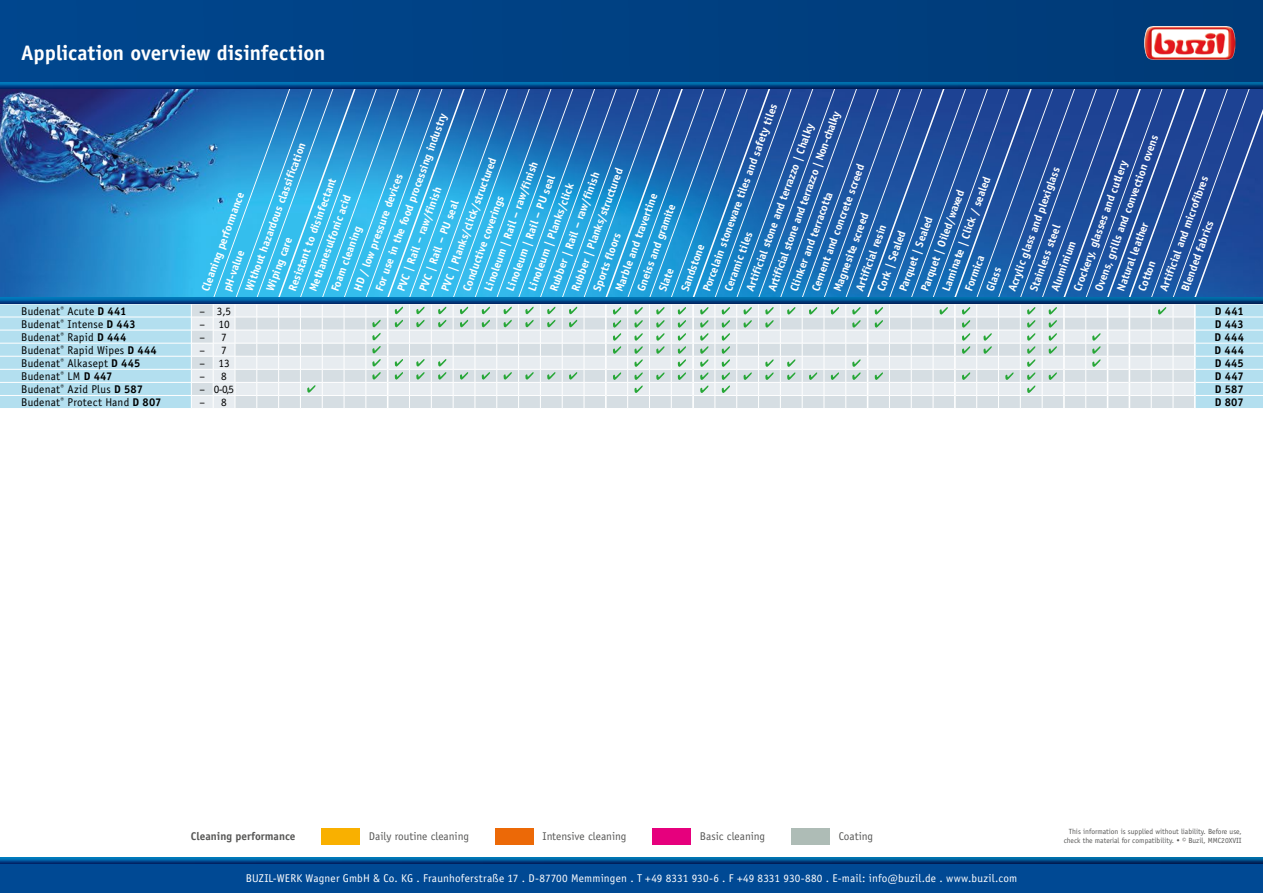
<style>
.page{position:relative;width:1263px;height:893px;background:#fff}
.page>*{position:absolute;margin:0;border:0;box-sizing:border-box;transform-origin:0 0}
.t1{font:700 21px "Officina Sans Std";letter-spacing:-.005em;color:#fff}
.t2{font:700 11.25px "Officina Sans Std";color:#fff}
.t3{font:11.25px "Officina Sans Std";letter-spacing:.02em;color:#000}
.t4{font:11.25px "Officina Sans Std";letter-spacing:.015em;color:#fff}
.t5{font:11.25px "Officina Sans Std";color:#575756}
.t6{font:700 11.25px "Officina Sans Std";letter-spacing:.02em;color:#000}
.t7{font:700 11.25px "Officina Sans Std";color:#575756}
.t8{font:7.5px/9px "Officina Sans Std";color:#575756;text-align:right}
.s1{font-weight:700}
</style>
<div class="page">
<div style="left:0;top:0;width:1263px;height:88px;background:#004183"></div>
<img style="left:0;top:90px;width:191px;height:206px">
<img style="left:1144px;top:26px;width:91px;height:34px">
<div style="left:0;top:862px;width:1263px;height:31px;background:#004994"></div>
<div style="left:0;top:857px;width:1263px;height:9px;background:#004994;opacity:.75"></div>
<div style="left:0;top:305px;width:191px;height:103px;background:#b3dfef"></div>
<hr style="left:0;top:317px;width:191px;height:1px;background:#fff">
<hr style="left:0;top:330px;width:191px;height:1px;background:#fff">
<hr style="left:0;top:343px;width:191px;height:1px;background:#fff">
<hr style="left:0;top:356px;width:191px;height:1px;background:#fff">
<hr style="left:0;top:369px;width:191px;height:1px;background:#fff">
<hr style="left:0;top:382px;width:191px;height:1px;background:#fff">
<hr style="left:0;top:395px;width:191px;height:1px;background:#fff">
<svg style="left:191px;top:90px;width:1072px;height:318px"></svg>
<div style="left:321px;top:828px;width:39px;height:16px;background:#f9b000"></div>
<div style="left:494px;top:828px;width:39px;height:16px;background:#ec6907"></div>
<div style="left:652px;top:828px;width:39px;height:16px;background:#e6007d"></div>
<div style="left:791px;top:828px;width:39px;height:16px;background:#aebcb6"></div>
<div style="left:0;top:296px;width:1263px;height:7px;background:#0085bb;opacity:.75"></div>
<div style="left:0;top:297px;width:1263px;height:8px;background:#004994;opacity:.75"></div>
<div style="left:0;top:82px;width:1263px;height:8px;background:#004994;opacity:.75"></div>
<p class="t1" style="left:21px;top:40px;width:306px">Application overview disinfection</p>
<p class="t2" style="left:699px;top:288px;width:200px;rotate:-70deg">Porcelain stoneware tiles and safety tiles</p>
<p class="t2" style="left:765px;top:288px;width:193px;rotate:-70deg">Artificial stone and terrazzo | Non-chalky</p>
<p class="t2" style="left:372px;top:288px;width:190px;rotate:-70deg">For use in the food processing industry</p>
<p class="t2" style="left:743px;top:288px;width:180px;rotate:-70deg">Artificial stone and terrazzo | Chalky</p>
<p class="t2" style="left:1092px;top:288px;width:167px;rotate:-70deg">Ovens, grills and convection ovens</p>
<p class="t2" style="left:242px;top:288px;width:159px;rotate:-70deg">Without hazardous classification</p>
<p class="t2" style="left:438px;top:288px;width:143px;rotate:-70deg">PVC | Planks/click/structured</p>
<p class="t2" style="left:1070px;top:288px;width:140px;rotate:-70deg">Crockery, glasses and cutlery</p>
<p class="t2" style="left:481px;top:288px;width:139px;rotate:-70deg">Linoleum | Rail – raw/finish</p>
<p class="t2" style="left:808px;top:288px;width:136px;rotate:-70deg">Cement and concrete screed</p>
<p class="t2" style="left:1005px;top:288px;width:133px;rotate:-70deg">Acrylic glass and plexiglass</p>
<p class="t2" style="left:568px;top:288px;width:132px;rotate:-70deg">Rubber | Planks/structured</p>
<p class="t2" style="left:546px;top:288px;width:128px;rotate:-70deg">Rubber | Rail – raw/finish</p>
<p class="t2" style="left:350px;top:288px;width:126px;rotate:-70deg">HD / low pressure devices</p>
<p class="t2" style="left:503px;top:288px;width:124px;rotate:-70deg">Linoleum | Rail – PU seal</p>
<p class="t2" style="left:939px;top:288px;width:123px;rotate:-70deg">Laminate | Click / sealed</p>
<p class="t2" style="left:1157px;top:288px;width:123px;rotate:-70deg">Artificial and microfibres</p>
<p class="t2" style="left:285px;top:288px;width:121px;rotate:-70deg">Resistant to disinfectant</p>
<p class="t2" style="left:525px;top:288px;width:116px;rotate:-70deg">Linoleum | Planks/click</p>
<p class="t2" style="left:394px;top:288px;width:112px;rotate:-70deg">PVC | Rail – raw/finish</p>
<p class="t2" style="left:918px;top:288px;width:108px;rotate:-70deg">Parquet | Oiled/waxed</p>
<p class="t2" style="left:787px;top:288px;width:106px;rotate:-70deg">Clinker and terracotta</p>
<p class="t2" style="left:198px;top:288px;width:106px;rotate:-70deg">Cleaning performance</p>
<p class="t2" style="left:612px;top:288px;width:105px;rotate:-70deg">Marble and travertine</p>
<p class="t2" style="left:306px;top:288px;width:104px;rotate:-70deg">Methanesulfonic acid</p>
<p class="t2" style="left:460px;top:288px;width:102px;rotate:-70deg">Conductive coverings</p>
<p class="t2" style="left:416px;top:288px;width:97px;rotate:-70deg">PVC | Rail – PU seal</p>
<p class="t2" style="left:634px;top:288px;width:94px;rotate:-70deg">Gneiss and gramite</p>
<p class="t2" style="left:830px;top:288px;width:84px;rotate:-70deg">Magnesite screed</p>
<p class="t2" style="left:896px;top:288px;width:80px;rotate:-70deg">Parquet | Sealed</p>
<p class="t2" style="left:1178px;top:288px;width:76px;rotate:-70deg">Blended fabrics</p>
<p class="t2" style="left:1114px;top:288px;width:74px;rotate:-70deg">Natural leather</p>
<p class="t2" style="left:1026px;top:288px;width:71px;rotate:-70deg">Stainless steel</p>
<p class="t2" style="left:852px;top:288px;width:72px;rotate:-70deg">Artificial resin</p>
<p class="t2" style="left:328px;top:288px;width:70px;rotate:-70deg">Foam cleaning</p>
<p class="t2" style="left:874px;top:288px;width:65px;rotate:-70deg">Cork | Sealed</p>
<p class="t2" style="left:721px;top:288px;width:64px;rotate:-70deg">Ceramic tiles</p>
<p class="t2" style="left:590px;top:288px;width:63px;rotate:-70deg">Sports floors</p>
<p class="t2" style="left:263px;top:288px;width:58px;rotate:-70deg">Wiping care</p>
<p class="t2" style="left:1048px;top:288px;width:54px;rotate:-70deg">Aluminium</p>
<p class="t2" style="left:678px;top:288px;width:51px;rotate:-70deg">Sandstone</p>
<p class="t2" style="left:220px;top:288px;width:44px;rotate:-70deg">pH-value</p>
<p class="t2" style="left:962px;top:288px;width:39px;rotate:-70deg">Formica</p>
<p class="t2" style="left:983px;top:288px;width:26px;rotate:-70deg">Glass</p>
<p class="t2" style="left:1135px;top:288px;width:33px;rotate:-70deg">Cotton</p>
<p class="t2" style="left:656px;top:288px;width:25px;rotate:-70deg">Slate</p>
<p class="t3" style="left:21px;top:304px;width:107px">Budenat<sup>®</sup> Acute <span class="s1">D 441</span></p>
<p class="t3" style="left:199px;top:304px;width:7px">–</p>
<p class="t3" style="left:217px;top:304px;width:16px">3,5</p>
<p class="t6" style="left:1215px;top:304px;width:30px">D 441</p>
<p class="t3" style="left:21px;top:317px;width:116px">Budenat<sup>®</sup> Intense <span class="s1">D 443</span></p>
<p class="t3" style="left:199px;top:317px;width:7px">–</p>
<p class="t3" style="left:218px;top:317px;width:13px">10</p>
<p class="t6" style="left:1215px;top:317px;width:31px">D 443</p>
<p class="t3" style="left:21px;top:330px;width:107px">Budenat<sup>®</sup> Rapid <span class="s1">D 444</span></p>
<p class="t3" style="left:199px;top:330px;width:7px">–</p>
<p class="t3" style="left:221px;top:330px;width:7px">7</p>
<p class="t6" style="left:1214px;top:330px;width:31px">D 444</p>
<p class="t3" style="left:21px;top:343px;width:137px">Budenat<sup>®</sup> Rapid Wipes <span class="s1">D 444</span></p>
<p class="t3" style="left:199px;top:343px;width:7px">–</p>
<p class="t3" style="left:221px;top:343px;width:7px">7</p>
<p class="t6" style="left:1214px;top:343px;width:31px">D 444</p>
<p class="t3" style="left:21px;top:356px;width:121px">Budenat<sup>®</sup> Alkasept <span class="s1">D 445</span></p>
<p class="t3" style="left:199px;top:356px;width:7px">–</p>
<p class="t3" style="left:218px;top:356px;width:13px">13</p>
<p class="t6" style="left:1215px;top:356px;width:31px">D 445</p>
<p class="t3" style="left:21px;top:370px;width:93px">Budenat<sup>®</sup> LM <span class="s1">D 447</span></p>
<p class="t3" style="left:199px;top:370px;width:7px">–</p>
<p class="t3" style="left:221px;top:370px;width:7px">8</p>
<p class="t6" style="left:1215px;top:369px;width:30px">D 447</p>
<p class="t3" style="left:21px;top:383px;width:123px">Budenat<sup>®</sup> Azid Plus <span class="s1">D 587</span></p>
<p class="t3" style="left:199px;top:383px;width:7px">–</p>
<p class="t3" style="left:214px;top:383px;width:22px">0-0,5</p>
<p class="t6" style="left:1215px;top:382px;width:30px">D 587</p>
<p class="t3" style="left:21px;top:396px;width:142px">Budenat<sup>®</sup> Protect Hand <span class="s1">D 807</span></p>
<p class="t3" style="left:199px;top:396px;width:7px">–</p>
<p class="t3" style="left:221px;top:396px;width:7px">8</p>
<p class="t6" style="left:1215px;top:395px;width:30px">D 807</p>
<p class="t7" style="left:191px;top:829px;width:106px">Cleaning performance</p>
<p class="t5" style="left:369px;top:830px;width:102px">Daily routine cleaning</p>
<p class="t5" style="left:542px;top:830px;width:85px">Intensive cleaning</p>
<p class="t5" style="left:700px;top:830px;width:67px">Basic cleaning</p>
<p class="t5" style="left:839px;top:830px;width:36px">Coating</p>
<p class="t8" style="left:1064px;top:827px;width:180px">This information is supplied without liability. Before use, check the material for compatibility. • © Buzil, MMC20XVII</p>
<p class="t4" style="left:246px;top:872px;width:773px">BUZIL-WERK Wagner GmbH &amp; Co. KG . Fraunhoferstraße 17 . D-87700 Memmingen . T +49 8331 930-6 . F +49 8331 930-880 . E-mail: info@buzil.de . www.buzil.com</p>
</div>
